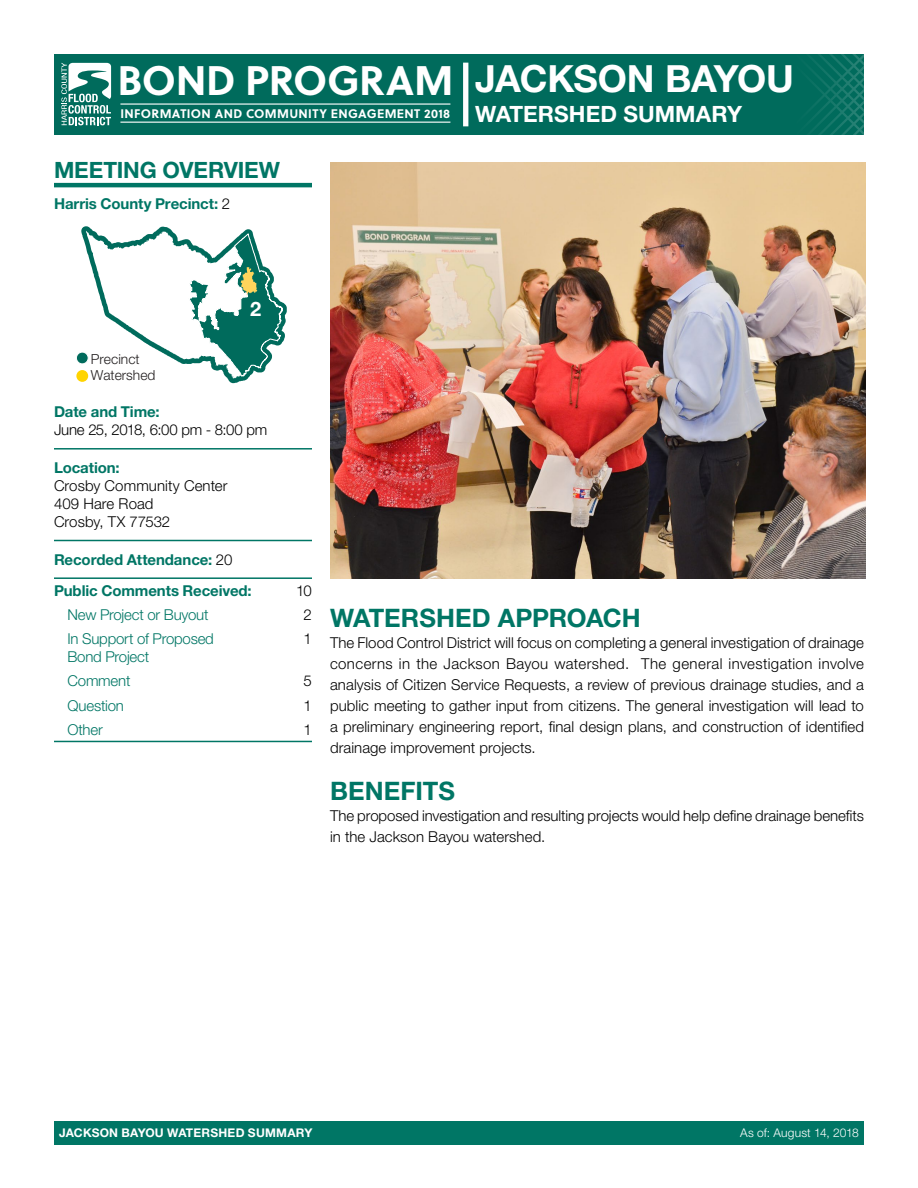
<style>
.page{position:relative;width:918px;height:1188px;background:#fff}
.page>*{position:absolute;margin:0;border:0;box-sizing:border-box;transform-origin:0 0}
.t1{font:700 41.25px "Soleil";letter-spacing:-.01em;color:#fff}
.body_title{font:700 37.5px "Helvetica Neue LT Std";letter-spacing:-.015em;color:#fff}
.body_subtitle{font:700 25.5px "Helvetica Neue LT Std";color:#007665}
.body_title-2{font:700 22.5px "Helvetica Neue LT Std";letter-spacing:.005em;color:#fff}
.body_subtitle-2{font:700 22.5px "Helvetica Neue LT Std";letter-spacing:-.005em;color:#007665}
.t2{font:700 19.95px "Helvetica Neue LT Std";color:#fff}
.body{font:300 15px/21px "Helvetica Neue LT Std";color:#000;text-align:justify}
.body-2{font:700 15px "Helvetica Neue LT Std";letter-spacing:-.005em;color:#007665}
.body-3{font:300 15px/18px "Helvetica Neue LT Std";letter-spacing:-.015em;color:#007665}
.t3{font:300 13.8px/16.6px "Helvetica Neue LT Std";color:#231f20}
.t4{font:700 12.45px "Soleil";letter-spacing:.03em;color:#fff}
.body_title-3{font:700 12px "Helvetica Neue LT Std";letter-spacing:.015em;color:#fff}
.t5{font:300 12px "Helvetica Neue LT Std";letter-spacing:.005em;color:#fff}
.s1{font-weight:300;color:#000}
</style>
<div class="page">
<div style="left:54px;top:1121px;width:810px;height:24px;background:#007665"></div>
<div style="left:54px;top:54px;width:810px;height:81px;background:#006b5c"></div>
<svg style="left:812px;top:54px;width:52px;height:81px"></svg>
<svg style="left:61px;top:63px;width:50px;height:62px"></svg>
<hr style="left:120px;top:103px;width:330px;height:2px;background:#fff">
<hr style="left:120px;top:122px;width:330px;height:1px;background:#fff">
<div style="left:463px;top:63px;width:5px;height:63px;background:#fff"></div>
<hr style="left:54px;top:448px;width:198px;height:2px;background:#007665">
<hr style="left:252px;top:448px;width:60px;height:2px;background:#007665">
<hr style="left:54px;top:540px;width:198px;height:1px;background:#007665">
<hr style="left:252px;top:540px;width:60px;height:1px;background:#007665">
<hr style="left:54px;top:577px;width:198px;height:2px;background:#007665">
<hr style="left:252px;top:577px;width:60px;height:2px;background:#007665">
<hr style="left:54px;top:741px;width:198px;height:1px;background:#007665">
<hr style="left:252px;top:741px;width:60px;height:1px;background:#007665">
<hr style="left:54px;top:183px;width:198px;height:4px;background:#007665">
<hr style="left:252px;top:183px;width:60px;height:4px;background:#007665">
<div style="left:76px;top:352px;width:12px;height:12px;background:#006b5c;border-radius:50%"></div>
<div style="left:76px;top:352px;width:13px;height:12px;border:1px solid #fff;border-radius:50%"></div>
<svg style="left:76px;top:370px;width:12px;height:12px"></svg>
<svg style="left:81px;top:226px;width:206px;height:157px"></svg>
<img style="left:330px;top:162px;width:535px;height:417px">
<h1 class="t1" style="left:117px;top:48px;width:338px">BOND PROGRAM</h1>
<p class="t4" style="left:120px;top:104px;width:331px">INFORMATION AND COMMUNITY ENGAGEMENT 2018</p>
<p class="body_subtitle-2" style="left:54px;top:156px;width:228px">MEETING OVERVIEW</p>
<p class="body-2" style="left:54px;top:195px;width:178px">Harris County Precinct: <span class="s1">2</span></p>
<p class="body_title" style="left:475px;top:55px;width:320px">JACKSON BAYOU</p>
<p class="body_title-2" style="left:475px;top:100px;width:268px">WATERSHED SUMMARY</p>
<p class="t3" style="left:91px;top:350px;width:66px">Precinct<br>Watershed</p>
<p class="t2" style="left:250px;top:297px;width:13px">2</p>
<p class="body-2" style="left:54px;top:403px;width:107px">Date and Time:</p>
<p class="body" style="left:54px;top:419px;width:215px">June 25, 2018, 6:00 pm - 8:00 pm</p>
<p class="body-2" style="left:54px;top:458px;width:67px">Location:</p>
<p class="body" style="left:54px;top:475px;width:175px">Crosby Community Center</p>
<p class="body" style="left:54px;top:493px;width:101px">409 Hare Road</p>
<p class="body" style="left:54px;top:511px;width:118px">Crosby, TX 77532</p>
<p class="body-2" style="left:54px;top:550px;width:180px">Recorded Attendance: <span class="s1">20</span></p>
<p class="body-2" style="left:54px;top:581px;width:199px">Public Comments Received:</p>
<p class="body" style="left:296px;top:580px;width:17px">10</p>
<p class="body-3" style="left:68px;top:605px;width:143px">New Project or Buyout</p>
<p class="body" style="left:304px;top:604px;width:10px">2</p>
<p class="body-3" style="left:68px;top:629px;width:148px">In Support of Proposed<br>Bond Project</p>
<p class="body" style="left:304px;top:628px;width:10px">1</p>
<p class="body-3" style="left:68px;top:672px;width:64px">Comment</p>
<p class="body" style="left:304px;top:670px;width:10px">5</p>
<p class="body-3" style="left:68px;top:696px;width:58px">Question</p>
<p class="body" style="left:304px;top:694px;width:10px">1</p>
<p class="body-3" style="left:68px;top:720px;width:37px">Other</p>
<p class="body" style="left:304px;top:719px;width:10px">1</p>
<p class="body_subtitle" style="left:330px;top:602px;width:312px">WATERSHED APPROACH</p>
<p class="body" style="left:330px;top:632px;width:536px">The Flood Control District will focus on completing a general investigation of drainage concerns in the Jackson Bayou watershed. The general investigation involve analysis of Citizen Service Requests, a review of previous drainage studies, and a public meeting to gather input from citizens. The general investigation will lead to a preliminary engineering report, final design plans, and construction of identified drainage improvement projects.</p>
<p class="body_subtitle" style="left:330px;top:775px;width:126px">BENEFITS</p>
<p class="body" style="left:330px;top:804px;width:535px">The proposed investigation and resulting projects would help define drainage benefits in the Jackson Bayou watershed.</p>
<p class="body_title-3" style="left:59px;top:1126px;width:255px">JACKSON BAYOU WATERSHED SUMMARY</p>
<p class="t5" style="left:740px;top:1126px;width:120px">As of: August 14, 2018</p>
</div>
